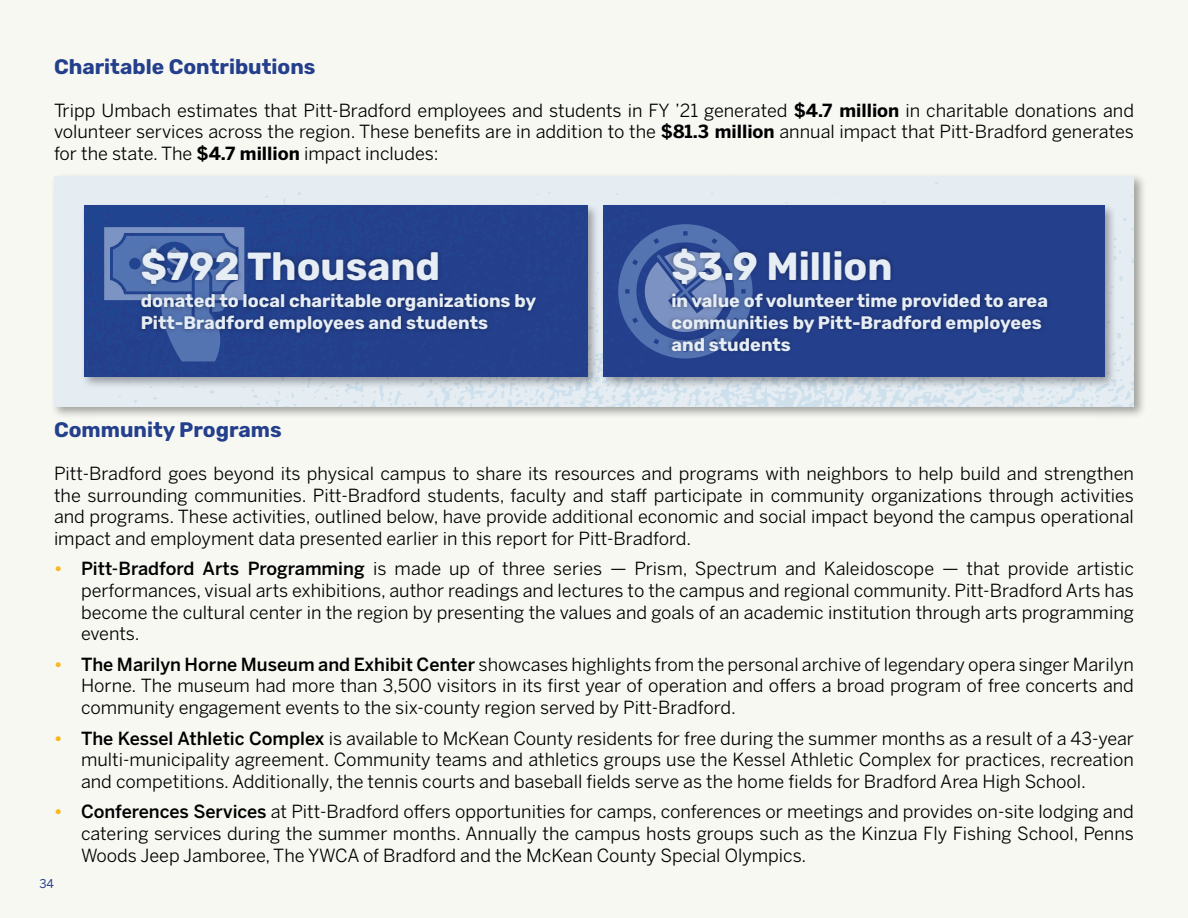
<style>
.page{position:relative;width:1188px;height:918px;background:#f8f8f3}
.page>*{position:absolute;margin:0;border:0;box-sizing:border-box;transform-origin:0 0}
.t1{font:700 39.15px "Rubik";color:#e6edf4}
.t2{font:700 21px "Rubik";color:#24408c}
.t3{font:18px/21.6px "Benton Sans";color:#000;text-align:justify}
.t4{font:700 18px/21.6px "Rubik";color:#e6edf4}
.t5{font:12px "Benton Sans";color:#253e8c}
.s1{font-weight:700}
.s2{font-weight:700;color:#fcb61c}
.s3{font-weight:500}
</style>
<div class="page">
<div style="left:50px;top:172px;width:1097px;height:247px;background:#000;opacity:.35"></div>
<img style="left:56px;top:176px;width:1078px;height:231px">
<div style="left:80px;top:202px;width:1037px;height:187px;background:#000;opacity:.35"></div>
<div style="left:603px;top:206px;width:501px;height:171px;background:#243f8c"></div>
<div style="left:84px;top:206px;width:519px;height:171px;background:#243f8c"></div>
<svg style="left:618px;top:224px;width:110px;height:131px"></svg>
<svg style="left:104px;top:227px;width:140px;height:134px;background:#4462a3"></svg>
<img style="left:134px;top:240px;width:313px;height:46px">
<img style="left:665px;top:240px;width:228px;height:46px">
<img style="left:665px;top:286px;width:384px;height:73px">
<img style="left:134px;top:286px;width:409px;height:55px">
<p class="t2" style="left:54px;top:54px;width:263px">Charitable Contributions</p>
<p class="t3" style="left:54px;top:99px;width:1082px">Tripp Umbach estimates that Pitt-Bradford employees and students in FY ’21 generated <span class="s1">$4.7 million</span> in charitable donations and volunteer services across the region. These benefits are in addition to the <span class="s1">$81.3 million</span> annual impact that Pitt-Bradford generates for the state. The <span class="s1">$4.7 million</span> impact includes:</p>
<p class="t1" style="left:141px;top:244px;width:301px">$792 Thousand</p>
<p class="t1" style="left:671px;top:244px;width:223px">$3.9 Million</p>
<p class="t4" style="left:671px;top:291px;width:378px">in value of volunteer time provided to area communities by Pitt-Bradford employees and students</p>
<p class="t4" style="left:141px;top:291px;width:397px">donated to local charitable organizations by<br>Pitt-Bradford employees and students</p>
<p class="t2" style="left:54px;top:417px;width:229px">Community Programs</p>
<p class="t3" style="left:54px;top:462px;width:1082px">Pitt-Bradford goes beyond its physical campus to share its resources and programs with neighbors to help build and strengthen the surrounding communities. Pitt-Bradford students, faculty and staff participate in community organizations through activities and programs. These activities, outlined below, have provide additional economic and social impact beyond the campus operational impact and employment data presented earlier in this report for Pitt-Bradford.</p>
<p class="t3" style="left:81px;top:558px;width:1055px;text-indent:-27px"><span class="s2">•</span> <span class="s3">Pitt-Bradford Arts Programming</span> is made up of three series — Prism, Spectrum and Kaleidoscope — that provide artistic performances, visual arts exhibitions, author readings and lectures to the campus and regional community. Pitt-Bradford Arts has become the cultural center in the region by presenting the values and goals of an academic institution through arts programming events.</p>
<p class="t3" style="left:81px;top:653px;width:1054px;text-indent:-27px"><span class="s2">•</span> <span class="s3">The Marilyn Horne Museum and Exhibit Center</span> showcases highlights from the personal archive of legendary opera singer Marilyn Horne. The museum had more than 3,500 visitors in its first year of operation and offers a broad program of free concerts and community engagement events to the six-county region served by Pitt-Bradford.</p>
<p class="t3" style="left:81px;top:727px;width:1055px;text-indent:-27px"><span class="s2">•</span> <span class="s3">The Kessel Athletic Complex</span> is available to McKean County residents for free during the summer months as a result of a 43-year multi-municipality agreement. Community teams and athletics groups use the Kessel Athletic Complex for practices, recreation and competitions. Additionally, the tennis courts and baseball fields serve as the home fields for Bradford Area High School.</p>
<p class="t3" style="left:81px;top:801px;width:1054px;text-indent:-27px"><span class="s2">•</span> <span class="s3">Conferences Services</span> at Pitt-Bradford offers opportunities for camps, conferences or meetings and provides on-site lodging and catering services during the summer months. Annually the campus hosts groups such as the Kinzua Fly Fishing School, Penns Woods Jeep Jamboree, The YWCA of Bradford and the McKean County Special Olympics.</p>
<p class="t5" style="left:39px;top:876px;width:16px">34</p>
</div>
